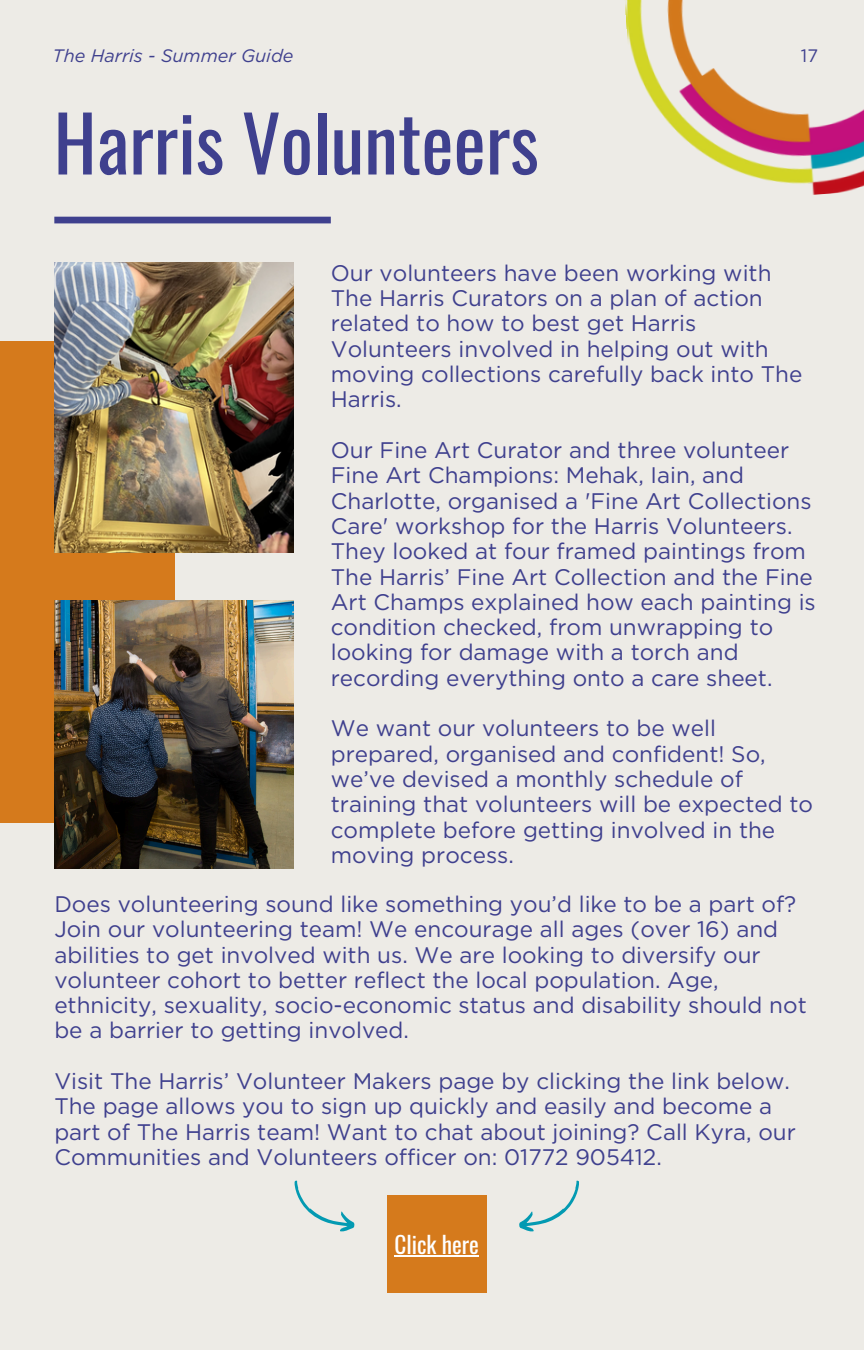
<style>
.page{position:relative;width:864px;height:1350px;background:#edebe6}
.page>*{position:absolute;margin:0;border:0;box-sizing:border-box;transform-origin:0 0}
.t1{font:76.5px "Oswald";color:#3f408e}
.t2{font:23.18px "Oswald";color:#fff}
.t3{font:22.5px/25.2px "Gotham";color:#3f408e}
.t4{font:italic 18px "Gotham";color:#3f408e}
.t5{font:18px "Gotham";color:#3f408e}
</style>
<div class="page">
<div style="left:54px;top:217px;width:277px;height:6px;background:#3f408e"></div>
<img style="left:625px;top:0;width:239px;height:195px">
<div style="left:0;top:341px;width:174px;height:482px;background:#d57a1c"></div>
<img style="left:54px;top:262px;width:240px;height:290px">
<img style="left:54px;top:601px;width:240px;height:268px">
<svg style="left:294px;top:1180px;width:61px;height:52px"></svg>
<svg style="left:519px;top:1180px;width:60px;height:52px"></svg>
<div style="left:387px;top:1195px;width:100px;height:98px;background:#d57a1c"></div>
<hr style="left:395px;top:1255px;width:84px;height:1px;background:#fff">
<h2 class="t4" style="left:53px;top:45px;width:242px">The Harris - Summer Guide</h2>
<p class="t1" style="left:54px;top:83px;width:487px">Harris Volunteers</p>
<p class="t5" style="left:801px;top:45px;width:19px">17</p>
<h1 class="t3" style="left:331px;top:260px;width:473px">Our volunteers have been working with The Harris Curators on a plan of action related to how to best get Harris Volunteers involved in helping out with moving collections carefully back into The Harris.</h1>
<h2 class="t3" style="left:331px;top:437px;width:487px">Our Fine Art Curator and three volunteer Fine Art Champions: Mehak, Iain, and Charlotte, organised a 'Fine Art Collections Care' workshop for the Harris Volunteers.<br>They looked at four framed paintings from The Harris’ Fine Art Collection and the Fine Art Champs explained how each painting is condition checked, from unwrapping to looking for damage with a torch and recording everything onto a care sheet.</h2>
<h2 class="t3" style="left:331px;top:716px;width:484px">We want our volunteers to be well prepared, organised and confident! So, we’ve devised a monthly schedule of training that volunteers will be expected to complete before getting involved in the moving process.</h2>
<h2 class="t3" style="left:54px;top:891px;width:754px">Does volunteering sound like something you’d like to be a part of?<br>Join our volunteering team! We encourage all ages (over 16) and abilities to get involved with us. We are looking to diversify our volunteer cohort to better reflect the local population. Age, ethnicity, sexuality, socio-economic status and disability should not be a barrier to getting involved.</h2>
<h2 class="t3" style="left:54px;top:1068px;width:743px">Visit The Harris’ Volunteer Makers page by clicking the link below.<br>The page allows you to sign up quickly and easily and become a part of The Harris team! Want to chat about joining? Call Kyra, our Communities and Volunteers officer on: 01772 905412.</h2>
<p class="t2" style="left:395px;top:1226px;width:86px">Click here</p>
</div>
